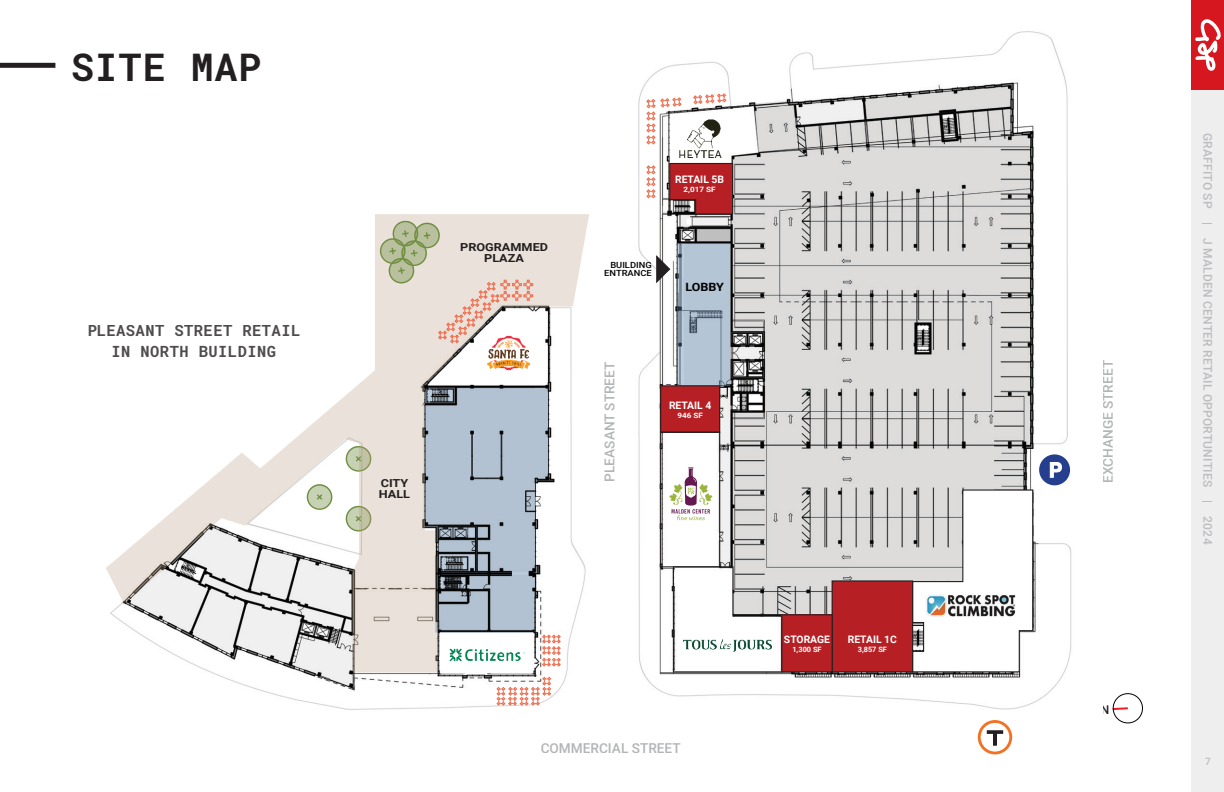
<style>
.page{position:relative;width:1224px;height:792px;background:#fff}
.page>*{position:absolute;margin:0;border:0;box-sizing:border-box;transform-origin:0 0}
.t1{font:700 38px "Roboto Mono";letter-spacing:.03em;color:#231f20}
.t2{font:700 15.4px/20.6px "Roboto Mono";letter-spacing:.03em;color:#231f20;text-align:center}
.t3{font:500 13.7px "Roboto";color:#8d8f92}
.t4{font:500 12px "Roboto";letter-spacing:.02em;color:#bcbdc0}
.t5{font:500 12px "Roboto";color:#231f20}
.t6{font:700 11.4px "Roboto";letter-spacing:-.015em;color:#000;scale:1.1 1}
.t7{font:700 11.1px/11.4px "Roboto";color:#231f20;text-align:center;scale:1.14 1}
.t8{font:700 10.3px "Roboto";color:#fff}
.t9{font:500 10px "Roboto";color:#bcbdc0}
.t10{font:500 8.5px/7.8px "Roboto";color:#000;text-align:right;scale:1.1 1}
.t11{font:700 7.4px "Roboto";color:#fff}
.t12{font:700 7.4px "Roboto";color:#fff;scale:1.1 1}
</style>
<div class="page">
<svg style="left:1112px;top:693px;width:31px;height:30px"></svg>
<div style="left:1192px;top:89px;width:32px;height:703px;background:#eee"></div>
<div style="left:1192px;top:0;width:32px;height:90px;background:#d7171f"></div>
<svg style="left:1195px;top:19px;width:26px;height:52px"></svg>
<div style="left:0;top:63px;width:55px;height:5px;background:#231f20"></div>
<img style="left:638px;top:31px;width:434px;height:696px">
<div style="left:661px;top:386px;width:59px;height:46px;background:#b62024"></div>
<div style="left:660px;top:385px;width:60px;height:48px;border:1px solid #231f20"></div>
<div style="left:660px;top:432px;width:60px;height:135px;border:1px solid #231f20"></div>
<svg style="left:672px;top:566px;width:111px;height:107px"></svg>
<svg style="left:669px;top:467px;width:43px;height:53px"></svg>
<svg style="left:677px;top:243px;width:53px;height:143px;background:#a8b9ca"></svg>
<img style="left:212px;top:673px;width:355px;height:37px">
<svg style="left:497px;top:677px;width:54px;height:29px"></svg>
<svg style="left:106px;top:214px;width:483px;height:459px"></svg>
<svg style="left:377px;top:218px;width:156px;height:125px;background:#e1d6c9"></svg>
<div style="left:465px;top:636px;width:22px;height:38px;background:#fff"></div>
<img style="left:448px;top:667px;width:79px;height:1px">
<svg style="left:424px;top:387px;width:137px;height:280px"></svg>
<div style="left:1039px;top:454px;width:31px;height:31px;background:#253f8e;border-radius:50%"></div>
<svg style="left:1049px;top:462px;width:13px;height:16px"></svg>
<svg style="left:656px;top:255px;width:14px;height:28px"></svg>
<svg style="left:693px;top:93px;width:33px;height:11px"></svg>
<svg style="left:646px;top:97px;width:36px;height:48px"></svg>
<svg style="left:646px;top:165px;width:10px;height:33px"></svg>
<svg style="left:986px;top:730px;width:18px;height:16px"></svg>
<svg style="left:912px;top:489px;width:122px;height:184px"></svg>
<div style="left:978px;top:720px;width:34px;height:34px;border:3px solid #f37121;border-radius:50%"></div>
<img style="left:925px;top:595px;width:91px;height:21px">
<div style="left:832px;top:581px;width:81px;height:91px;background:#b62024"></div>
<div style="left:832px;top:580px;width:81px;height:92px;border:1px solid #231f20"></div>
<div style="left:782px;top:615px;width:50px;height:57px;background:#b62024"></div>
<div style="left:781px;top:614px;width:52px;height:58px;border:1px solid #231f20"></div>
<svg style="left:669px;top:162px;width:65px;height:53px;background:#a42f32"></svg>
<img style="left:674px;top:119px;width:52px;height:39px">
<p class="t1" style="left:71px;top:41px;width:192px">SITE MAP</p>
<p class="t2" style="left:87px;top:320px;width:215px">PLEASANT STREET RETAIL<br>IN NORTH BUILDING</p>
<p class="t7" style="left:460px;top:240px;width:79px">PROGRAMMED<br>PLAZA</p>
<p class="t7" style="left:379px;top:477px;width:29px;text-align:left">CITY<br>HALL</p>
<p class="t8" style="left:675px;top:172px;width:50px">RETAIL 5B</p>
<p class="t12" style="left:684px;top:184px;width:31px">2,017 SF</p>
<p class="t10" style="left:604px;top:261px;width:45px">BUILDING<br>ENTRANCE</p>
<p class="t6" style="left:686px;top:279px;width:36px">LOBBY</p>
<p class="t3" style="left:600px;top:482px;width:121px;rotate:-90deg">PLEASANT STREET</p>
<p class="t8" style="left:669px;top:398px;width:44px">RETAIL 4</p>
<p class="t12" style="left:677px;top:410px;width:25px">946 SF</p>
<p class="t3" style="left:541px;top:738px;width:142px">COMMERCIAL STREET</p>
<p class="t8" style="left:784px;top:632px;width:48px">STORAGE</p>
<p class="t11" style="left:792px;top:644px;width:31px">1,300 SF</p>
<p class="t8" style="left:848px;top:632px;width:51px">RETAIL 1C</p>
<p class="t11" style="left:858px;top:644px;width:31px">3,857 SF</p>
<p class="t3" style="left:1098px;top:483px;width:125px;rotate:-90deg">EXCHANGE STREET</p>
<p class="t5" style="left:1101px;top:701px;width:10px">N</p>
<p class="t4" style="left:1216px;top:133px;width:413px;rotate:90deg">GRAFFITO SP | J MALDEN CENTER RETAIL OPPORTUNITIES | 2024</p>
<p class="t9" style="left:1205px;top:754px;width:7px">7</p>
</div>
